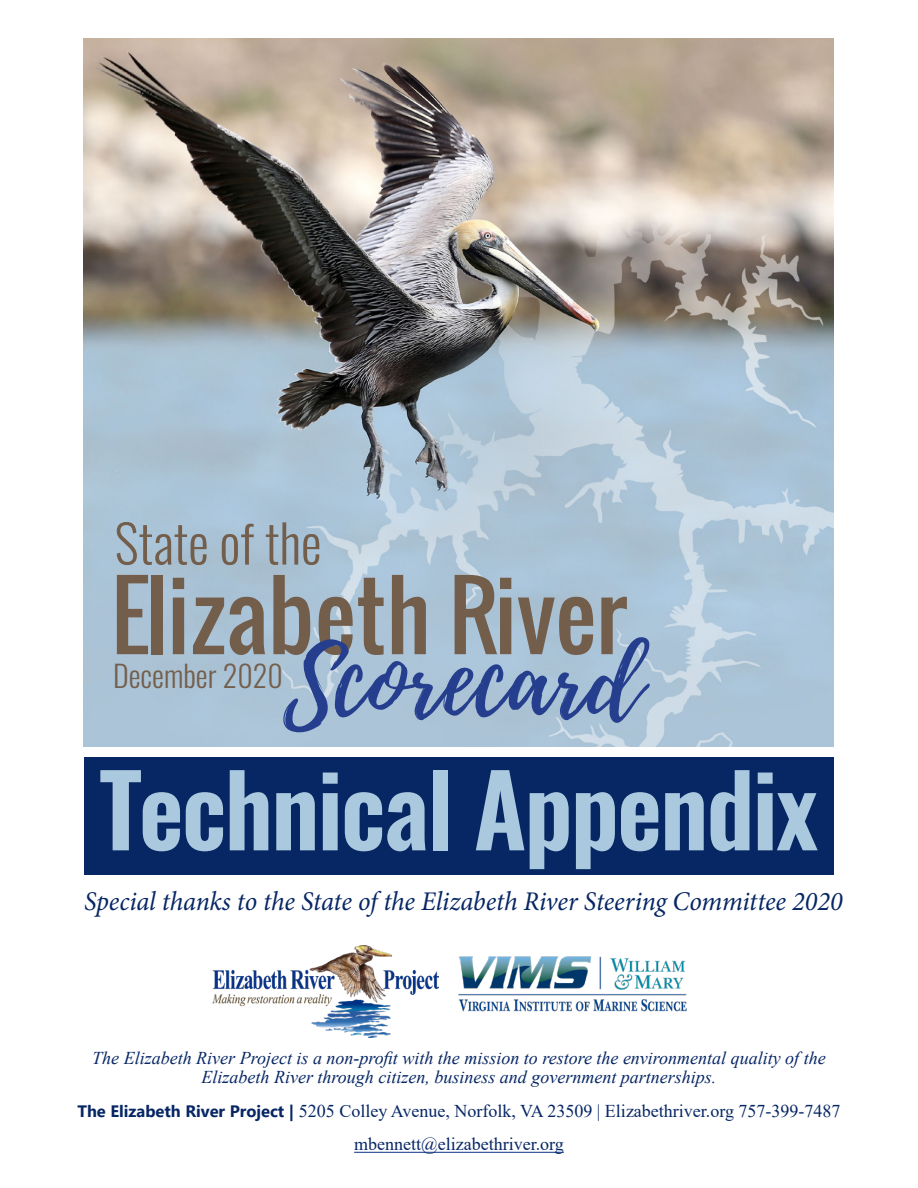
<style>
.page{position:relative;width:918px;height:1188px;background:#fff}
.page>*{position:absolute;margin:0;border:0;box-sizing:border-box;transform-origin:0 0}
.t1{font:103.35px "Playlist Script";color:#253f8e}
.t2{font:600 99px "Oswald";letter-spacing:-.02em;color:#abc9de}
.t3{font:90.6px "Oswald";color:#735e4c}
.t4{font:300 52.2px "Oswald";color:#735e4c}
.t5{font:300 30px "Oswald";color:#745f4d}
.t6{font:italic 27px "Minion Pro";letter-spacing:-.01em;color:#062664}
.t7{font:italic 18px/19.4px "Times New Roman";color:#062664;text-align:center}
.t8{font:18px "Times New Roman";color:#062664}
.s1{font-family:"Segoe UI";font-weight:700;font-size:16.5px}
</style>
<div class="page">
<img style="left:84px;top:39px;width:749px;height:708px">
<hr style="left:354px;top:1152px;width:210px;height:1px;background:#083387">
<div style="left:84px;top:757px;width:749px;height:118px;background:#062664"></div>
<img style="left:458px;top:956px;width:229px;height:56px">
<img style="left:213px;top:945px;width:226px;height:92px">
<p class="t4" style="left:115px;top:497px;width:208px">State of the</p>
<p class="t3" style="left:111px;top:547px;width:517px">Elizabeth River</p>
<p class="t1" style="left:283px;top:604px;width:360px">Scorecard</p>
<p class="t5" style="left:113px;top:649px;width:171px">December 2020</p>
<p class="t2" style="left:99px;top:758px;width:720px">Technical Appendix</p>
<p class="t6" style="left:84px;top:883px;width:760px">Special thanks to the State of the Elizabeth River Steering Committee 2020</p>
<p class="t7" style="left:92px;top:1048px;width:735px">The Elizabeth River Project is a non-profit with the mission to restore the environmental quality of the<br>Elizabeth River through citizen, business and government partnerships.</p>
<p class="t8" style="left:77px;top:1098px;width:765px"><span class="s1">The Elizabeth River Project |</span> 5205 Colley Avenue, Norfolk, VA 23509 | Elizabethriver.org 757-399-7487</p>
<p class="t8" style="left:354px;top:1132px;width:211px">mbennett@elizabethriver.org</p>
</div>
